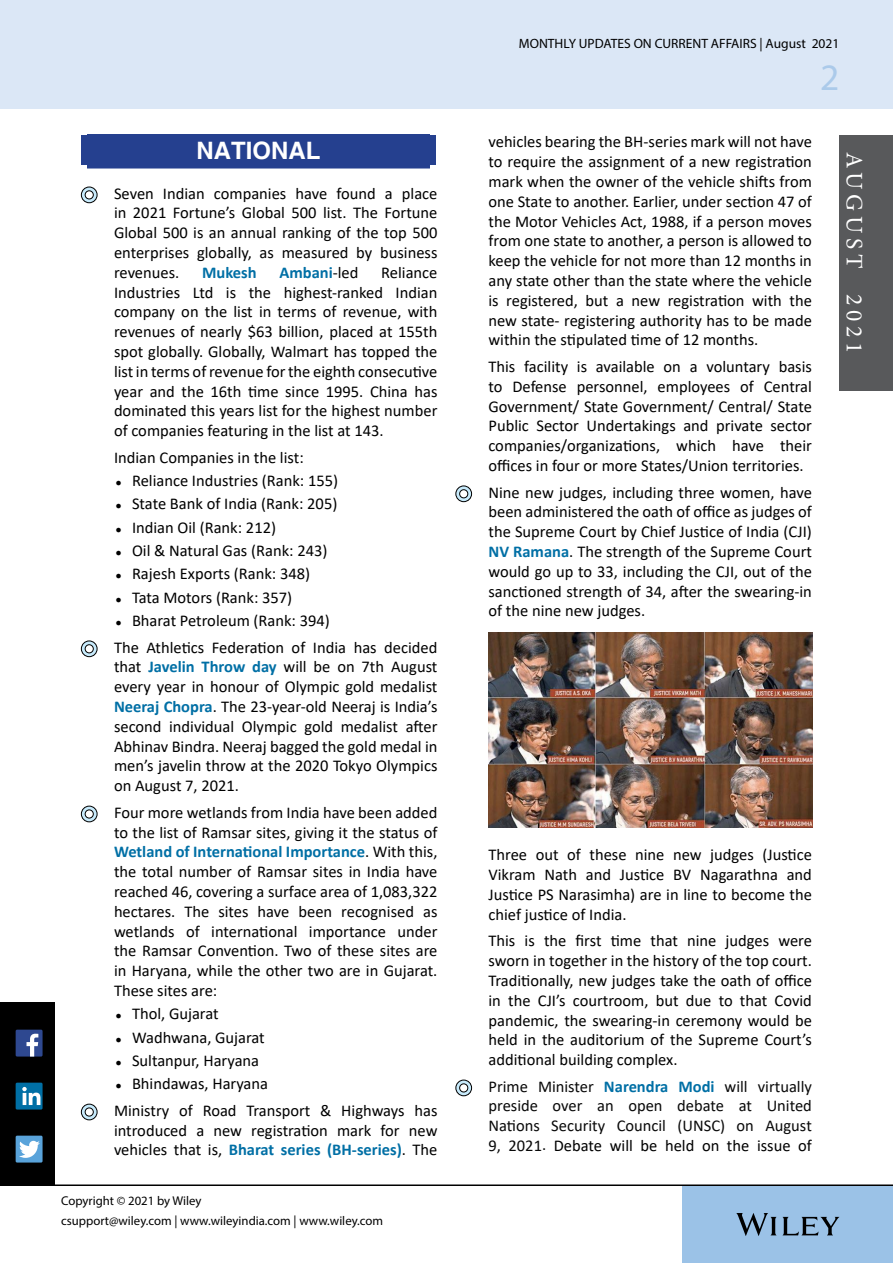
<style>
.page{position:relative;width:893px;height:1263px;background:#fff}
.page>*{position:absolute;margin:0;border:0;box-sizing:border-box;transform-origin:0 0}
.t1{font:37.5px "Myriad Pro";color:#abcaea}
.t2{font:700 24px "Helvetica";color:#fff}
.t3{font:23.55px "Minion Pro";letter-spacing:.2em;color:#fff}
.t4{font:16.5px/19.8px "Calibri";color:#000;text-align:justify}
.t5{font:16.5px/19.8px "Calibri";color:#090909;text-align:justify}
.t6{font:700 16.5px "Calibri";color:#006fa5}
.t7{font:13.5px "Myriad Pro";color:#000}
.t8{font:12.75px "Myriad Pro";color:#000}
.s1{font-size:10.5px}
.s2{font-weight:700;color:#006fa5}
.s3{font-weight:400;color:#000}
.s4{color:#000}
</style>
<div class="page">
<div style="left:683px;top:1186px;width:210px;height:77px;background:#9bc2e7"></div>
<div style="left:1px;top:0;width:892px;height:108px;background:#dbe7f6"></div>
<svg style="left:736px;top:1213px;width:103px;height:23px"></svg>
<hr style="left:0;top:1184px;width:893px;height:2px;background:#000">
<div style="left:839px;top:135px;width:54px;height:256px;background:#58595b"></div>
<div style="left:0;top:1002px;width:54px;height:182px;background:#000"></div>
<div style="left:16px;top:1136px;width:27px;height:26px;background:#59a3da"></div>
<svg style="left:19px;top:1141px;width:21px;height:17px"></svg>
<div style="left:16px;top:1030px;width:27px;height:26px;background:#2e4890"></div>
<svg style="left:27px;top:1034px;width:11px;height:22px"></svg>
<div style="left:16px;top:1083px;width:27px;height:26px;background:#006fa5"></div>
<svg style="left:22px;top:1087px;width:18px;height:18px"></svg>
<div style="left:81px;top:135px;width:355px;height:30px;background:#25408f"></div>
<div style="left:87px;top:134px;width:343px;height:34px;background:#25408f"></div>
<svg style="left:81px;top:187px;width:16px;height:16px"></svg>
<div style="left:81px;top:187px;width:16px;height:16px;border:1px solid #000;border-radius:50%"></div>
<div style="left:85px;top:191px;width:8px;height:8px;background:#fff;border-radius:50%"></div>
<div style="left:85px;top:190px;width:9px;height:9px;border:1px solid #000;border-radius:50%"></div>
<svg style="left:81px;top:641px;width:16px;height:16px"></svg>
<div style="left:81px;top:641px;width:16px;height:16px;border:1px solid #000;border-radius:50%"></div>
<div style="left:85px;top:645px;width:8px;height:8px;background:#fff;border-radius:50%"></div>
<div style="left:85px;top:644px;width:9px;height:9px;border:1px solid #000;border-radius:50%"></div>
<svg style="left:81px;top:806px;width:16px;height:16px"></svg>
<div style="left:81px;top:806px;width:16px;height:16px;border:1px solid #000;border-radius:50%"></div>
<div style="left:85px;top:810px;width:8px;height:8px;background:#fff;border-radius:50%"></div>
<div style="left:85px;top:809px;width:9px;height:9px;border:1px solid #000;border-radius:50%"></div>
<svg style="left:81px;top:1104px;width:16px;height:16px"></svg>
<div style="left:81px;top:1104px;width:16px;height:16px;border:1px solid #000;border-radius:50%"></div>
<div style="left:85px;top:1108px;width:8px;height:8px;background:#fff;border-radius:50%"></div>
<div style="left:85px;top:1107px;width:9px;height:9px;border:1px solid #000;border-radius:50%"></div>
<svg style="left:456px;top:486px;width:16px;height:16px"></svg>
<div style="left:455px;top:486px;width:17px;height:16px;border:1px solid #000;border-radius:50%"></div>
<div style="left:460px;top:490px;width:8px;height:8px;background:#fff;border-radius:50%"></div>
<div style="left:459px;top:489px;width:9px;height:9px;border:1px solid #000;border-radius:50%"></div>
<img style="left:488px;top:633px;width:324px;height:194px">
<svg style="left:456px;top:1080px;width:16px;height:16px"></svg>
<div style="left:455px;top:1080px;width:17px;height:16px;border:1px solid #000;border-radius:50%"></div>
<div style="left:460px;top:1084px;width:8px;height:8px;background:#fff;border-radius:50%"></div>
<div style="left:459px;top:1083px;width:9px;height:9px;border:1px solid #000;border-radius:50%"></div>
<h2 class="t2" style="left:196px;top:135px;width:125px">NATIONAL</h2>
<p class="t4" style="left:114px;top:183px;width:325px">Seven Indian companies have found a place in 2021 Fortune’s Global 500 list. The Fortune Global 500 is an annual ranking of the top 500 enterprises globally, as measured by business revenues.</p>
<p class="t4" style="left:114px;top:262px;width:325px;text-indent:267px">Reliance Industries Ltd is the highest-ranked Indian company on the list in terms of revenue, with revenues of nearly $63 billion, placed at 155th spot globally. Globally, Walmart has topped the list in terms of revenue for the eighth consecutive year and the 16th time since 1995. China has dominated this years list for the highest number of companies featuring in the list at 143.</p>
<p class="t4" style="left:114px;top:447px;width:191px">Indian Companies in the list:</p>
<p class="t4" style="left:116px;top:470px;width:224px"><span class="s1">●</span> Reliance Industries (Rank: 155)</p>
<p class="t4" style="left:116px;top:494px;width:223px"><span class="s1">●</span> State Bank of India (Rank: 205)</p>
<p class="t4" style="left:116px;top:517px;width:162px"><span class="s1">●</span> Indian Oil (Rank: 212)</p>
<p class="t4" style="left:116px;top:540px;width:213px"><span class="s1">●</span> Oil &amp; Natural Gas (Rank: 243)</p>
<p class="t4" style="left:116px;top:564px;width:196px"><span class="s1">●</span> Rajesh Exports (Rank: 348)</p>
<p class="t4" style="left:116px;top:587px;width:178px"><span class="s1">●</span> Tata Motors (Rank: 357)</p>
<p class="t4" style="left:114px;top:607px;width:325px;line-height:26.5px"><span class="s1">●</span> Bharat Petroleum (Rank: 394)<br>The Athletics Federation of India has decided</p>
<p class="t4" style="left:114px;top:656px;width:325px">that <span class="s2">Javelin Throw day</span> will be on 7th August every year in honour of Olympic gold medalist <span class="s2">Neeraj Chopra</span>. The 23-year-old Neeraj is India’s second individual Olympic gold medalist after Abhinav Bindra. Neeraj bagged the gold medal in men’s javelin throw at the 2020 Tokyo Olympics on August 7, 2021.</p>
<p class="t4" style="left:114px;top:802px;width:325px">Four more wetlands from India have been added to the list of Ramsar sites, giving it the status of <span class="s2">Wetland of International Importance</span>. With this, the total number of Ramsar sites in India have reached 46, covering a surface area of 1,083,322 hectares. The sites have been recognised as wetlands of international importance under the Ramsar Convention. Two of these sites are in Haryana, while the other two are in Gujarat.<br>These sites are:</p>
<p class="t4" style="left:116px;top:1003px;width:105px"><span class="s1">●</span> Thol, Gujarat</p>
<p class="t4" style="left:116px;top:1027px;width:151px"><span class="s1">●</span> Wadhwana, Gujarat</p>
<p class="t4" style="left:116px;top:1050px;width:145px"><span class="s1">●</span> Sultanpur, Haryana</p>
<p class="t4" style="left:114px;top:1070px;width:325px;line-height:26.5px"><span class="s1">●</span> Bhindawas, Haryana<br>Ministry of Road Transport &amp; Highways has</p>
<p class="t4" style="left:114px;top:1120px;width:325px">introduced a new registration mark for new vehicles that is, <span class="s2">Bharat series (BH-series)</span>. The</p>
<p class="t6" style="left:202px;top:261px;width:56px">Mukesh</p>
<p class="t6" style="left:279px;top:261px;width:81px">Ambani<span class="s3">-led</span></p>
<p class="t8" style="left:61px;top:1193px;width:142px">Copyright © 2021 by Wiley</p>
<p class="t8" style="left:61px;top:1212px;width:323px">csupport@wiley.com | www.wileyindia.com | www.wiley.com</p>
<p class="t7" style="left:519px;top:35px;width:322px">MONTHLY UPDATES ON CURRENT AFFAIRS | August 2021</p>
<h1 class="t1" style="left:820px;top:54px;width:21px">2</h1>
<p class="t4" style="left:488px;top:132px;width:325px">vehicles bearing the BH-series mark will not have to require the assignment of a new registration mark when the owner of the vehicle shifts from one State to another. Earlier, under section 47 of the Motor Vehicles Act, 1988, if a person moves from one state to another, a person is allowed to keep the vehicle for not more than 12 months in any state other than the state where the vehicle is registered, but a new registration with the new state- registering authority has to be made within the stipulated time of 12 months.</p>
<p class="t4" style="left:488px;top:356px;width:325px">This facility is available on a voluntary basis to Defense personnel, employees of Central Government/ State Government/ Central/ State Public Sector Undertakings and private sector companies/organizations, which have their offices in four or more States/Union territories.</p>
<p class="t4" style="left:488px;top:482px;width:325px">Nine new judges, including three women, have been administered the oath of office as judges of the Supreme Court by Chief Justice of India (CJI)<br><span class="s2">NV Ramana</span>. The strength of the Supreme Court would go up to 33, including the CJI, out of the sanctioned strength of 34, after the swearing-in of the nine new judges.</p>
<h3 class="t3" style="left:870px;top:152px;width:203px;rotate:90deg">AUGUST 2021</h3>
<p class="t4" style="left:488px;top:844px;width:325px">Three out of these nine new judges (Justice Vikram Nath and Justice BV Nagarathna and Justice PS Narasimha) are in line to become the chief justice of India.</p>
<p class="t4" style="left:488px;top:930px;width:325px">This is the first time that nine judges were sworn in together in the history of the top court.<br>Traditionally, new judges take the oath of office in the CJI’s courtroom, but due to that Covid pandemic, the swearing-in ceremony would be held in the auditorium of the Supreme Court’s additional building complex.</p>
<p class="t5" style="left:488px;top:1076px;width:325px">Prime Minister <span class="s2">Narendra Modi</span> will virtually preside over an open debate at United Nations Security Council (UNSC) on August 9, 2021. <span class="s4">Debate will be held on the issue of</span></p>
</div>
